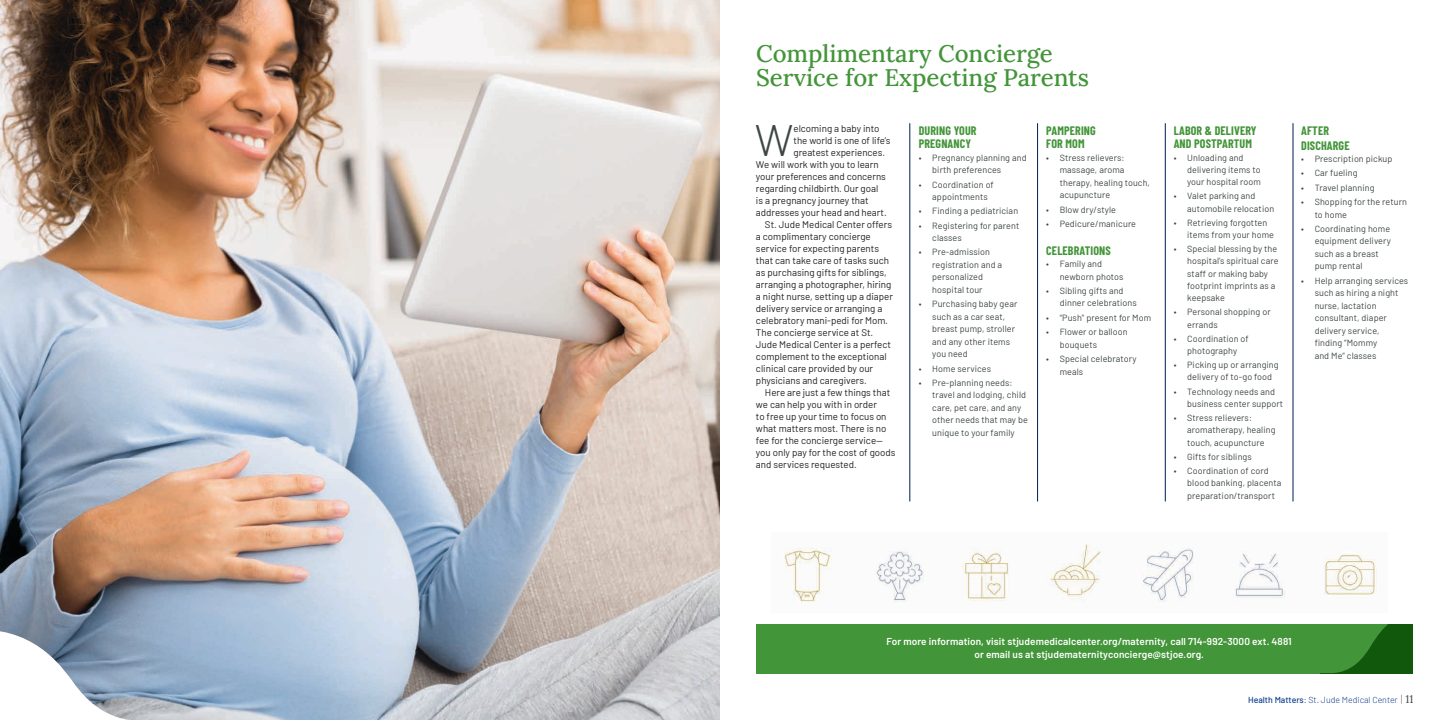
<style>
.page{position:relative;width:1440px;height:720px;background:#fff}
.page>*{position:absolute;margin:0;border:0;box-sizing:border-box;transform-origin:0 0}
.t1{font:300 44px "Barlow";color:#3e4744}
.t2{font:500 24px/24px "Lora";color:#439539}
.t3{font:700 12px/13px "Barlow Condensed";letter-spacing:.01em;color:#439539}
.t4{font:600 10px/13px "Barlow";letter-spacing:.01em;color:#fff;text-align:center}
.t5{font:9.8px/12px "Barlow";color:#231f20}
.t6{font:9px/12.5px "Barlow";letter-spacing:.01em;color:#3e4744}
.t7{font:300 8.8px "Barlow";color:#11408f}
.s1{font-weight:500}
.s2{font-weight:100;font-size:11px;color:#231f20}
.s3{font-family:"Lora";font-weight:400;font-size:11px;color:#3e4744}
</style>
<div class="page">
<img style="left:0;top:0;width:720px;height:720px">
<svg style="left:0;top:630px;width:160px;height:90px"></svg>
<hr style="left:910px;top:123px;width:1px;height:378px;background:#001d50">
<hr style="left:1293px;top:123px;width:1px;height:378px;background:#001d50">
<hr style="left:1165px;top:123px;width:1px;height:378px;background:#001d50">
<hr style="left:1037px;top:123px;width:1px;height:378px;background:#001d50">
<div style="left:756px;top:624px;width:657px;height:49px;background:#439539"></div>
<svg style="left:1335px;top:624px;width:78px;height:49px"></svg>
<img style="left:784px;top:543px;width:594px;height:59px">
<p class="t2" style="left:756px;top:40px;width:335px">Complimentary Concierge<br>Service for Expecting Parents</p>
<p class="t1" style="left:755px;top:109px;width:40px">W</p>
<p class="t5" style="left:793px;top:122px;width:88px">elcoming a baby into</p>
<p class="t3" style="left:919px;top:124px;width:59px">DURING YOUR<br>PREGNANCY</p>
<p class="t6" style="left:932px;top:151px;width:96px;text-indent:-14px">• Pregnancy planning and birth preferences</p>
<p class="t6" style="left:932px;top:177px;width:63px;text-indent:-14px">• Coordination of appointments</p>
<p class="t6" style="left:919px;top:204px;width:101px">• Finding a pediatrician</p>
<p class="t6" style="left:932px;top:218px;width:89px;text-indent:-14px">• Registering for parent classes</p>
<p class="t6" style="left:932px;top:245px;width:71px;text-indent:-14px">• Pre-admission registration and a personalized hospital tour</p>
<p class="t6" style="left:932px;top:297px;width:87px;text-indent:-14px">• Purchasing baby gear such as a car seat, breast pump, stroller and any other items you need</p>
<p class="t6" style="left:919px;top:361px;width:74px">• Home services</p>
<p class="t6" style="left:932px;top:376px;width:97px;text-indent:-14px">• Pre-planning needs: travel and lodging, child care, pet care, and any other needs that may be unique to your family</p>
<p class="t3" style="left:1046px;top:124px;width:51px">PAMPERING<br>FOR MOM</p>
<p class="t6" style="left:1060px;top:151px;width:92px;text-indent:-14px">• Stress relievers: massage, aroma therapy, healing touch, acupuncture</p>
<p class="t6" style="left:1046px;top:202px;width:71px">• Blow dry/style</p>
<p class="t6" style="left:1046px;top:217px;width:91px">• Pedicure/manicure</p>
<p class="t3" style="left:1046px;top:243px;width:66px">CELEBRATIONS</p>
<p class="t6" style="left:1060px;top:257px;width:65px;text-indent:-14px">• Family and newborn photos</p>
<p class="t6" style="left:1060px;top:284px;width:79px;text-indent:-14px">• Sibling gifts and dinner celebrations</p>
<p class="t6" style="left:1046px;top:311px;width:106px">• “Push” present for Mom</p>
<p class="t6" style="left:1060px;top:325px;width:69px;text-indent:-14px">• Flower or balloon bouquets</p>
<p class="t6" style="left:1060px;top:351px;width:78px;line-height:13px;text-indent:-14px">• Special celebratory meals</p>
<p class="t5" style="left:793px;top:134px;width:98px">the world is one of life’s</p>
<p class="t5" style="left:793px;top:146px;width:93px">greatest experiences.</p>
<p class="t5" style="left:756px;top:158px;width:124px">We will work with you to learn</p>
<p class="t5" style="left:756px;top:170px;width:131px">your preferences and concerns</p>
<p class="t5" style="left:756px;top:182px;width:124px">regarding childbirth. Our goal</p>
<p class="t5" style="left:756px;top:194px;width:114px">is a pregnancy journey that</p>
<p class="t5" style="left:756px;top:206px;width:132px">addresses your head and heart.</p>
<p class="t5" style="left:756px;top:218px;width:139px;text-indent:9px">St. Jude Medical Center offers a complimentary concierge service for expecting parents that can take care of tasks such as purchasing gifts for siblings, arranging a photographer, hiring a night nurse, setting up a diaper delivery service or arranging a celebratory mani-pedi for Mom.<br>The concierge service at St.<br>Jude Medical Center is a perfect complement to the exceptional clinical care provided by our physicians and caregivers.</p>
<p class="t5" style="left:756px;top:386px;width:141px;text-indent:9px">Here are just a few things that we can help you with in order<br>to free up your time to focus on what matters most. There is no fee for the concierge service— you only pay for the cost of goods and services requested.</p>
<p class="t3" style="left:1174px;top:124px;width:84px">LABOR &amp; DELIVERY<br>AND POSTPARTUM</p>
<p class="t6" style="left:1187px;top:150px;width:75px;text-indent:-14px">• Unloading and delivering items to your hospital room</p>
<p class="t6" style="left:1187px;top:189px;width:89px;text-indent:-14px">• Valet parking and automobile relocation</p>
<p class="t6" style="left:1187px;top:216px;width:88px;text-indent:-14px">• Retrieving forgotten items from your home</p>
<p class="t6" style="left:1187px;top:242px;width:93px;text-indent:-14px">• Special blessing by the hospital’s spiritual care staff or making baby footprint imprints as a keepsake</p>
<p class="t6" style="left:1187px;top:305px;width:85px;text-indent:-14px">• Personal shopping or errands</p>
<p class="t6" style="left:1174px;top:332px;width:77px;text-align:center">• Coordination of photography</p>
<p class="t6" style="left:1187px;top:358px;width:93px;text-indent:-14px">• Picking up or arranging delivery of to-go food</p>
<p class="t6" style="left:1187px;top:384px;width:97px;text-indent:-14px">• Technology needs and business center support</p>
<p class="t6" style="left:1187px;top:411px;width:90px;text-indent:-14px">• Stress relievers: aromatherapy, healing touch, acupuncture</p>
<p class="t6" style="left:1174px;top:449px;width:80px">• Gifts for siblings</p>
<p class="t6" style="left:1187px;top:464px;width:96px;text-indent:-14px">• Coordination of cord blood banking, placenta preparation/transport</p>
<p class="t3" style="left:1301px;top:123px;width:50px;line-height:14.4px">AFTER<br>DISCHARGE</p>
<p class="t6" style="left:1301px;top:152px;width:93px">• Prescription pickup</p>
<p class="t6" style="left:1301px;top:166px;width:58px">• Car fueling</p>
<p class="t6" style="left:1301px;top:181px;width:75px">• Travel planning</p>
<p class="t6" style="left:1315px;top:195px;width:94px;text-indent:-14px">• Shopping for the return to home</p>
<p class="t6" style="left:1315px;top:222px;width:78px;text-indent:-14px">• Coordinating home equipment delivery such as a breast pump rental</p>
<p class="t6" style="left:1315px;top:273px;width:95px;text-indent:-14px">• Help arranging services such as hiring a night nurse, lactation consultant, diaper delivery service, finding “Mommy<br>and Me” classes</p>
<p class="t4" style="left:887px;top:634px;width:407px">For more information, visit stjudemedicalcenter.org/maternity, call 714-992-3000 ext. 4881 or email us at stjudematernityconcierge@stjoe.org.</p>
<p class="t7" style="left:1248px;top:694px;width:167px"><span class="s1">Health Matters</span>: St. Jude Medical Center <span class="s2">|</span> <span class="s3">11</span></p>
</div>
